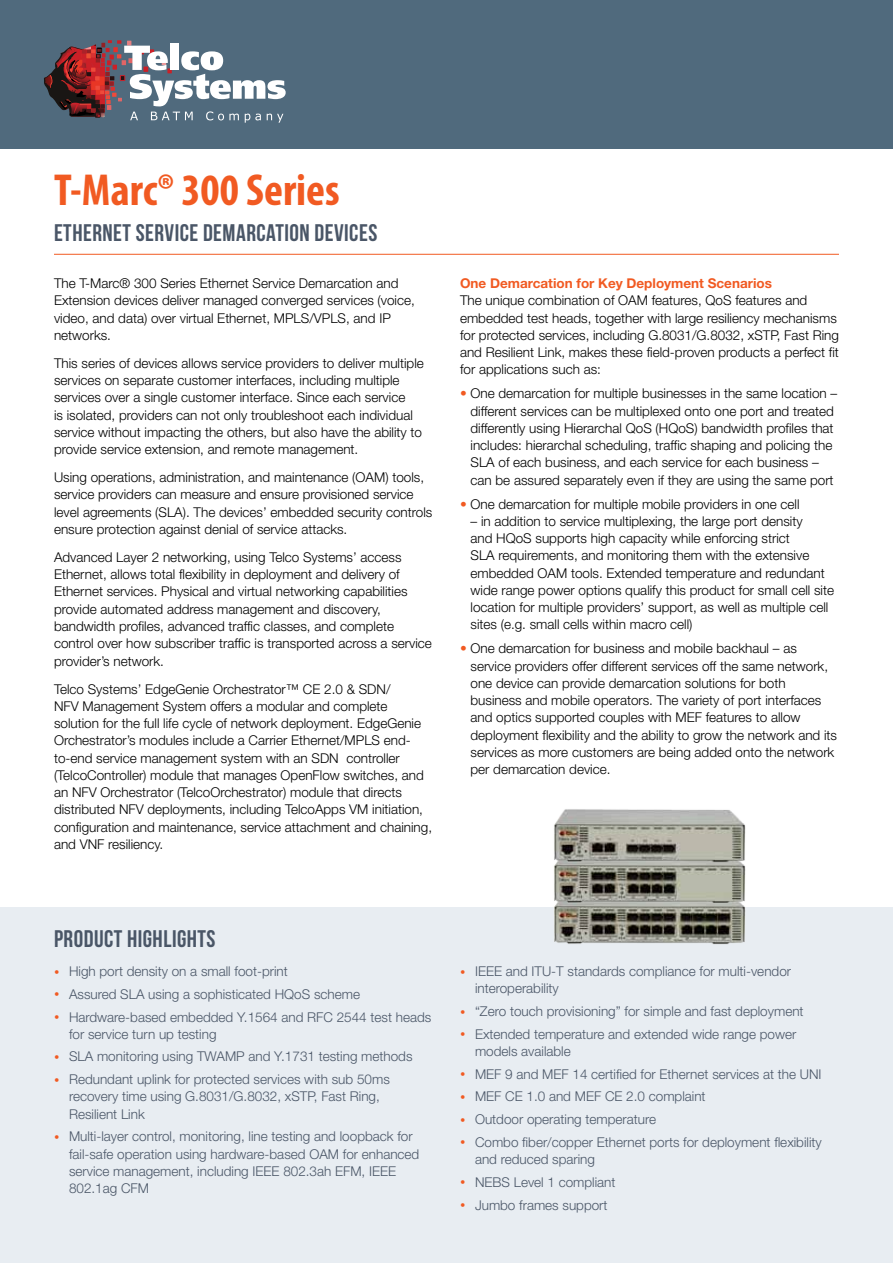
<style>
.page{position:relative;width:893px;height:1263px;background:#fff}
.page>*{position:absolute;margin:0;border:0;box-sizing:border-box;transform-origin:0 0}
.t1{font:700 condensed 45px "Myriad Pro";color:#f15a22}
.t2{font:700 24px "Bebas Neue";letter-spacing:.02em;color:#4a5667}
.t3{font:300 13.5px/17.2px "Helvetica Neue";color:#000}
.t4{font:300 13.5px/17.2px "Helvetica Neue";color:#4a5667}
.t5{font:700 13.5px "Helvetica Neue";color:#f15a22}
.s1{color:#f15a22}
.s2{font-family:"Adobe Hebrew";font-weight:400;color:#f15a22}
</style>
<div class="page">
<div style="left:0;top:907px;width:893px;height:356px;background:#e8edf2"></div>
<div style="left:0;top:0;width:893px;height:149px;background:#506a7d"></div>
<svg style="left:44px;top:40px;width:242px;height:83px"></svg>
<hr style="left:54px;top:254px;width:785px;height:1px;background:#f15a22">
<img style="left:554px;top:911px;width:192px;height:34px">
<img style="left:554px;top:870px;width:192px;height:41px">
<img style="left:554px;top:809px;width:192px;height:61px">
<h1 class="t1" style="left:54px;top:162px;width:287px">T-Marc® 300 Series</h1>
<h2 class="t2" style="left:54px;top:219px;width:325px">ETHERNET SERVICE DEMARCATION DEVICES</h2>
<p class="t3" style="left:54px;top:274px;width:362px">The T-Marc® 300 Series Ethernet Service Demarcation and Extension devices deliver managed converged services (voice, video, and data) over virtual Ethernet, MPLS/VPLS, and IP networks.</p>
<p class="t3" style="left:54px;top:354px;width:371px">This series of devices allows service providers to deliver multiple services on separate customer interfaces, including multiple services over a single customer interface. Since each service<br>is isolated, providers can not only troubleshoot each individual service without impacting the others, but also have the ability to provide service extension, and remote management.</p>
<p class="t3" style="left:54px;top:468px;width:380px">Using operations, administration, and maintenance (OAM) tools, service providers can measure and ensure provisioned service level agreements (SLA). The devices’ embedded security controls ensure protection against denial of service attacks.</p>
<p class="t3" style="left:54px;top:548px;width:379px">Advanced Layer 2 networking, using Telco Systems’ access Ethernet, allows total flexibility in deployment and delivery of Ethernet services. Physical and virtual networking capabilities provide automated address management and discovery, bandwidth profiles, advanced traffic classes, and complete control over how subscriber traffic is transported across a service provider’s network.</p>
<p class="t3" style="left:54px;top:680px;width:380px">Telco Systems’ EdgeGenie Orchestrator™ CE 2.0 &amp; SDN/<br>NFV Management System offers a modular and complete solution for the full life cycle of network deployment. EdgeGenie Orchestrator’s modules include a Carrier Ethernet/MPLS end&shy;to-end service management system with an SDN controller (TelcoController) module that manages OpenFlow switches, and an NFV Orchestrator (TelcoOrchestrator) module that directs distributed NFV deployments, including TelcoApps VM initiation, configuration and maintenance, service attachment and chaining, and VNF resiliency.</p>
<p class="t5" style="left:460px;top:275px;width:313px">One Demarcation for Key Deployment Scenarios</p>
<p class="t3" style="left:460px;top:291px;width:380px">The unique combination of OAM features, QoS features and embedded test heads, together with large resiliency mechanisms for protected services, including G.8031/G.8032, xSTP, Fast Ring and Resilient Link, makes these field-proven products a perfect fit for applications such as:</p>
<p class="t3" style="left:460px;top:384px;width:379px;text-align:center"><span class="s1">•</span> One demarcation for multiple businesses in the same location – different services can be multiplexed onto one port and treated differently using Hierarchal QoS (HQoS) bandwidth profiles that includes: hierarchal scheduling, traffic shaping and policing the SLA of each business, and each service for each business –<br>can be assured separately even if they are using the same port</p>
<p class="t3" style="left:460px;top:495px;width:341px"><span class="s1">•</span> One demarcation for multiple mobile providers in one cell</p>
<p class="t3" style="left:470px;top:512px;width:365px">– in addition to service multiplexing, the large port density<br>and HQoS supports high capacity while enforcing strict<br>SLA requirements, and monitoring them with the extensive embedded OAM tools. Extended temperature and redundant wide range power options qualify this product for small cell site location for multiple providers’ support, as well as multiple cell sites (e.g. small cells within macro cell)</p>
<p class="t3" style="left:470px;top:640px;width:368px;text-indent:-11px"><span class="s1">•</span> One demarcation for business and mobile backhaul – as service providers offer different services off the same network, one device can provide demarcation solutions for both business and mobile operators. The variety of port interfaces and optics supported couples with MEF features to allow deployment flexibility and the ability to grow the network and its services as more customers are being added onto the network per demarcation device.</p>
<h2 class="t2" style="left:54px;top:925px;width:163px">PRODUCT HIGHLIGHTS</h2>
<p class="t4" style="left:54px;top:962px;width:235px"><span class="s2">•</span> High port density on a small foot-print</p>
<p class="t4" style="left:54px;top:985px;width:308px"><span class="s2">•</span> Assured SLA using a sophisticated HQoS scheme</p>
<p class="t4" style="left:69px;top:1008px;width:364px;text-indent:-15px"><span class="s2">•</span> Hardware-based embedded Y.1564 and RFC 2544 test heads for service turn up testing</p>
<p class="t4" style="left:54px;top:1048px;width:360px"><span class="s2">•</span> SLA monitoring using TWAMP and Y.1731 testing methods</p>
<p class="t4" style="left:69px;top:1070px;width:322px;text-indent:-15px"><span class="s2">•</span> Redundant uplink for protected services with sub 50ms recovery time using G.8031/G.8032, xSTP, Fast Ring,<br>Resilient Link</p>
<p class="t4" style="left:69px;top:1127px;width:352px;text-indent:-15px"><span class="s2">•</span> Multi-layer control, monitoring, line testing and loopback for fail-safe operation using hardware-based OAM for enhanced service management, including IEEE 802.3ah EFM, IEEE 802.1ag CFM</p>
<p class="t4" style="left:475px;top:962px;width:318px;text-indent:-15px"><span class="s2">•</span> IEEE and ITU-T standards compliance for multi-vendor interoperability</p>
<p class="t4" style="left:460px;top:1002px;width:345px"><span class="s2">•</span> “Zero touch provisioning” for simple and fast deployment</p>
<p class="t4" style="left:475px;top:1025px;width:323px;text-indent:-15px"><span class="s2">•</span> Extended temperature and extended wide range power models available</p>
<p class="t4" style="left:460px;top:1065px;width:363px"><span class="s2">•</span> MEF 9 and MEF 14 certified for Ethernet services at the UNI</p>
<p class="t4" style="left:460px;top:1087px;width:247px"><span class="s2">•</span> MEF CE 1.0 and MEF CE 2.0 complaint</p>
<p class="t4" style="left:460px;top:1110px;width:198px"><span class="s2">•</span> Outdoor operating temperature</p>
<p class="t4" style="left:475px;top:1133px;width:348px;text-indent:-15px"><span class="s2">•</span> Combo fiber/copper Ethernet ports for deployment flexibility and reduced sparing</p>
<p class="t4" style="left:460px;top:1173px;width:157px"><span class="s2">•</span> NEBS Level 1 compliant</p>
<p class="t4" style="left:460px;top:1196px;width:149px"><span class="s2">•</span> Jumbo frames support</p>
</div>
